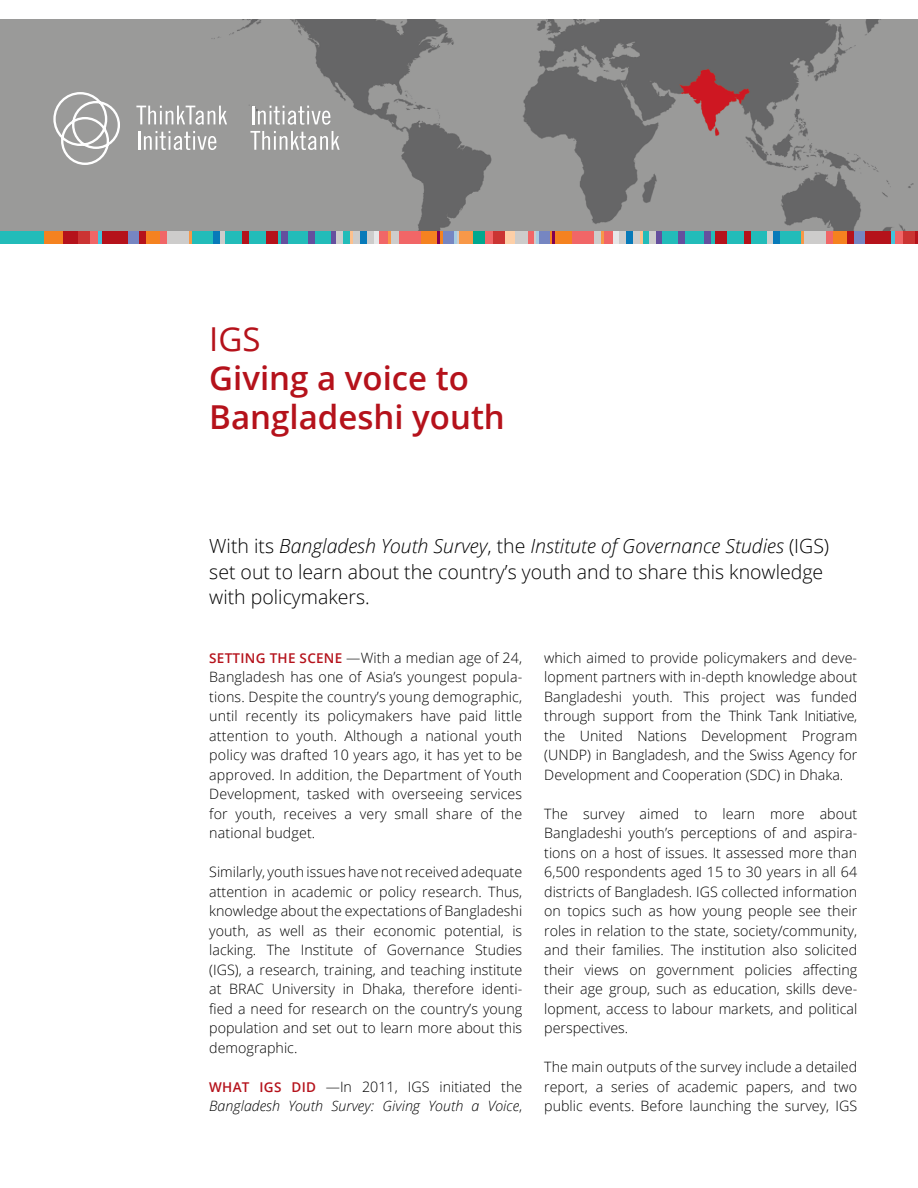
<style>
.page{position:relative;width:918px;height:1188px;background:#fff}
.page>*{position:absolute;margin:0;border:0;box-sizing:border-box;transform-origin:0 0}
.t1{font:600 33px/39px "Open Sans";color:#b5121b}
.t2{font:33px "Open Sans";color:#b5121b}
.t3{font:300 19.5px/25.5px "Open Sans";color:#000}
.t4{font:300 14.25px/19.5px "Open Sans";color:#000;text-align:justify}
.t5{font:italic 300 14.25px/19.5px "Open Sans";color:#000}
.s1{font-style:italic}
.s2{font-weight:600;font-size:13.5px;color:#b5121b}
.s3{font-weight:600;font-style:normal;font-size:13.5px;color:#b5121b}
.s4{font-style:normal}
</style>
<div class="page">
<img style="left:0;top:20px;width:918px;height:211px">
<svg style="left:97px;top:231px;width:5px;height:13px"></svg>
<div style="left:185px;top:231px;width:45px;height:13px;background:#22bcb9"></div>
<div style="left:0;top:231px;width:45px;height:13px;background:#22bcb9"></div>
<div style="left:78px;top:231px;width:13px;height:13px;background:#cb3433"></div>
<div style="left:90px;top:231px;width:7px;height:13px;background:#f16667"></div>
<div style="left:219px;top:231px;width:7px;height:13px;background:#cdcccb"></div>
<div style="left:213px;top:231px;width:6px;height:13px;background:#077ab9"></div>
<div style="left:125px;top:231px;width:14px;height:13px;background:#7686c2"></div>
<div style="left:139px;top:231px;width:7px;height:13px;background:#b5121b"></div>
<div style="left:146px;top:231px;width:7px;height:13px;background:#f58220"></div>
<div style="left:44px;top:231px;width:21px;height:13px;background:#f58220"></div>
<div style="left:153px;top:231px;width:7px;height:13px;background:#f58220"></div>
<div style="left:160px;top:231px;width:7px;height:13px;background:#f16667"></div>
<div style="left:167px;top:231px;width:7px;height:13px;background:#cdcccb"></div>
<div style="left:174px;top:231px;width:8px;height:13px;background:#cdcccb"></div>
<div style="left:182px;top:231px;width:7px;height:13px;background:#cdcccb"></div>
<svg style="left:189px;top:231px;width:2px;height:13px"></svg>
<div style="left:226px;top:231px;width:47px;height:13px;background:#22bcb9"></div>
<div style="left:242px;top:231px;width:11px;height:13px;background:#b5121b"></div>
<div style="left:102px;top:231px;width:26px;height:13px;background:#b5121b"></div>
<div style="left:63px;top:231px;width:15px;height:13px;background:#b5121b"></div>
<div style="left:527px;top:231px;width:7px;height:13px;background:#f16667"></div>
<div style="left:520px;top:231px;width:7px;height:13px;background:#cdcccb"></div>
<svg style="left:514px;top:231px;width:6px;height:13px"></svg>
<div style="left:408px;top:231px;width:105px;height:13px;background:#f89848"></div>
<div style="left:452px;top:231px;width:7px;height:13px;background:#cdcccb"></div>
<div style="left:500px;top:231px;width:14px;height:13px;background:#fdcfa7"></div>
<div style="left:336px;top:231px;width:35px;height:13px;background:#fcc08d"></div>
<div style="left:373px;top:231px;width:7px;height:13px;background:#e6e7e8"></div>
<svg style="left:366px;top:231px;width:7px;height:13px"></svg>
<div style="left:380px;top:231px;width:25px;height:13px;background:#f16667"></div>
<div style="left:492px;top:231px;width:13px;height:13px;background:#cb3433"></div>
<div style="left:485px;top:231px;width:8px;height:13px;background:#f16667"></div>
<div style="left:353px;top:231px;width:7px;height:13px;background:#cdcccb"></div>
<div style="left:360px;top:231px;width:6px;height:13px;background:#077ab9"></div>
<svg style="left:454px;top:231px;width:3px;height:13px"></svg>
<div style="left:442px;top:231px;width:12px;height:13px;background:#7686c2"></div>
<div style="left:473px;top:231px;width:12px;height:13px;background:#00a88f"></div>
<div style="left:435px;top:231px;width:7px;height:13px;background:#f58220"></div>
<div style="left:428px;top:231px;width:7px;height:13px;background:#f58220"></div>
<div style="left:420px;top:231px;width:8px;height:13px;background:#f58220"></div>
<div style="left:393px;top:231px;width:27px;height:13px;background:#f16667"></div>
<div style="left:391px;top:231px;width:8px;height:13px;background:#cdcccb"></div>
<svg style="left:388px;top:231px;width:3px;height:13px"></svg>
<div style="left:249px;top:231px;width:101px;height:13px;background:#22bcb9"></div>
<svg style="left:331px;top:231px;width:6px;height:13px"></svg>
<div style="left:337px;top:231px;width:6px;height:13px;background:#cdcccb"></div>
<div style="left:308px;top:231px;width:6px;height:13px;background:#654f9e"></div>
<svg style="left:437px;top:231px;width:3px;height:13px"></svg>
<div style="left:282px;top:231px;width:6px;height:13px;background:#654f9e"></div>
<div style="left:266px;top:231px;width:12px;height:13px;background:#b5121b"></div>
<div style="left:868px;top:231px;width:50px;height:13px;background:#42c4dd"></div>
<div style="left:763px;top:231px;width:45px;height:13px;background:#22bcb9"></div>
<div style="left:902px;top:231px;width:13px;height:13px;background:#cb3433"></div>
<div style="left:895px;top:231px;width:8px;height:13px;background:#f16667"></div>
<div style="left:767px;top:231px;width:6px;height:13px;background:#cdcccb"></div>
<div style="left:773px;top:231px;width:7px;height:13px;background:#077ab9"></div>
<div style="left:854px;top:231px;width:14px;height:13px;background:#7686c2"></div>
<div style="left:847px;top:231px;width:7px;height:13px;background:#b5121b"></div>
<div style="left:840px;top:231px;width:7px;height:13px;background:#f58220"></div>
<div style="left:833px;top:231px;width:7px;height:13px;background:#f58220"></div>
<div style="left:825px;top:231px;width:8px;height:13px;background:#f16667"></div>
<div style="left:818px;top:231px;width:7px;height:13px;background:#cdcccb"></div>
<div style="left:811px;top:231px;width:7px;height:13px;background:#cdcccb"></div>
<div style="left:804px;top:231px;width:7px;height:13px;background:#cdcccb"></div>
<svg style="left:801px;top:231px;width:3px;height:13px"></svg>
<div style="left:720px;top:231px;width:47px;height:13px;background:#22bcb9"></div>
<div style="left:740px;top:231px;width:11px;height:13px;background:#b5121b"></div>
<div style="left:865px;top:231px;width:26px;height:13px;background:#b5121b"></div>
<svg style="left:915px;top:231px;width:3px;height:13px"></svg>
<div style="left:534px;top:231px;width:6px;height:13px;background:#cdcccb"></div>
<div style="left:622px;top:231px;width:35px;height:13px;background:#fcc08d"></div>
<div style="left:613px;top:231px;width:7px;height:13px;background:#e6e7e8"></div>
<svg style="left:620px;top:231px;width:7px;height:13px"></svg>
<div style="left:588px;top:231px;width:25px;height:13px;background:#f16667"></div>
<div style="left:633px;top:231px;width:7px;height:13px;background:#cdcccb"></div>
<div style="left:627px;top:231px;width:6px;height:13px;background:#077ab9"></div>
<svg style="left:536px;top:231px;width:3px;height:13px"></svg>
<div style="left:539px;top:231px;width:12px;height:13px;background:#7686c2"></div>
<div style="left:551px;top:231px;width:7px;height:13px;background:#f58220"></div>
<div style="left:558px;top:231px;width:7px;height:13px;background:#f58220"></div>
<div style="left:565px;top:231px;width:7px;height:13px;background:#f58220"></div>
<div style="left:572px;top:231px;width:28px;height:13px;background:#f16667"></div>
<div style="left:594px;top:231px;width:7px;height:13px;background:#cdcccb"></div>
<svg style="left:601px;top:231px;width:3px;height:13px"></svg>
<div style="left:643px;top:231px;width:101px;height:13px;background:#22bcb9"></div>
<div style="left:655px;top:231px;width:7px;height:13px;background:#654f9e"></div>
<div style="left:650px;top:231px;width:6px;height:13px;background:#cdcccb"></div>
<div style="left:678px;top:231px;width:7px;height:13px;background:#654f9e"></div>
<svg style="left:552px;top:231px;width:3px;height:13px"></svg>
<div style="left:705px;top:231px;width:6px;height:13px;background:#654f9e"></div>
<div style="left:715px;top:231px;width:12px;height:13px;background:#b5121b"></div>
<svg style="left:52px;top:91px;width:69px;height:75px;background:#adadad"></svg>
<svg style="left:136px;top:106px;width:91px;height:19px"></svg>
<svg style="left:138px;top:131px;width:79px;height:19px"></svg>
<svg style="left:252px;top:106px;width:79px;height:19px"></svg>
<svg style="left:250px;top:131px;width:90px;height:19px"></svg>
<h1 class="t2" style="left:209px;top:316px;width:53px">IGS</h1>
<h1 class="t1" style="left:209px;top:358px;width:297px">Giving a voice to<br>Bangladeshi youth</h1>
<h2 class="t3" style="left:209px;top:533px;width:622px">With its <span class="s1">Bangladesh Youth Survey</span>, the <span class="s1">Institute of Governance Studies</span> (IGS) set out to learn about the country’s youth and to share this knowledge with policymakers.</h2>
<p class="t4" style="left:209px;top:648px;width:315px"><span class="s2">SETTING THE SCENE</span> —With a median age of 24, Bangladesh has one of Asia’s youngest popula&shy;tions. Despite the country’s young demographic, until recently its policymakers have paid little attention to youth. Although a national youth policy was drafted 10 years ago, it has yet to be approved. In addition, the Department of Youth Development, tasked with overseeing services for youth, receives a very small share of the national budget.</p>
<p class="t4" style="left:209px;top:862px;width:315px">Similarly, youth issues have not received adequate attention in academic or policy research. Thus, knowledge about the expectations of Bangladeshi youth, as well as their economic potential, is lacking. The Institute of Governance Studies (IGS), a research, training, and teaching institute at BRAC University in Dhaka, therefore identi&shy;fied a need for research on the country’s young population and set out to learn more about this demographic.</p>
<p class="t5" style="left:209px;top:1076px;width:315px"><span class="s3">WHAT IGS DID</span> <span class="s4">—In 2011, IGS initiated the<br></span>Bangladesh Youth Survey: Giving Youth a Voice<span class="s4">,</span></p>
<p class="t4" style="left:544px;top:648px;width:315px">which aimed to provide policymakers and deve&shy;lopment partners with in-depth knowledge about Bangladeshi youth. This project was funded through support from the Think Tank Initiative, the United Nations Development Program (UNDP) in Bangladesh, and the Swiss Agency for Development and Cooperation (SDC) in Dhaka.</p>
<p class="t4" style="left:544px;top:804px;width:315px">The survey aimed to learn more about Bangladeshi youth’s perceptions of and aspira&shy;tions on a host of issues. It assessed more than 6,500 respondents aged 15 to 30 years in all 64 districts of Bangladesh. IGS collected information on topics such as how young people see their roles in relation to the state, society/community, and their families. The institution also solicited their views on government policies affecting their age group, such as education, skills deve&shy;lopment, access to labour markets, and political perspectives.</p>
<p class="t4" style="left:544px;top:1057px;width:315px">The main outputs of the survey include a detailed report, a series of academic papers, and two public events. Before launching the survey, IGS</p>
</div>
